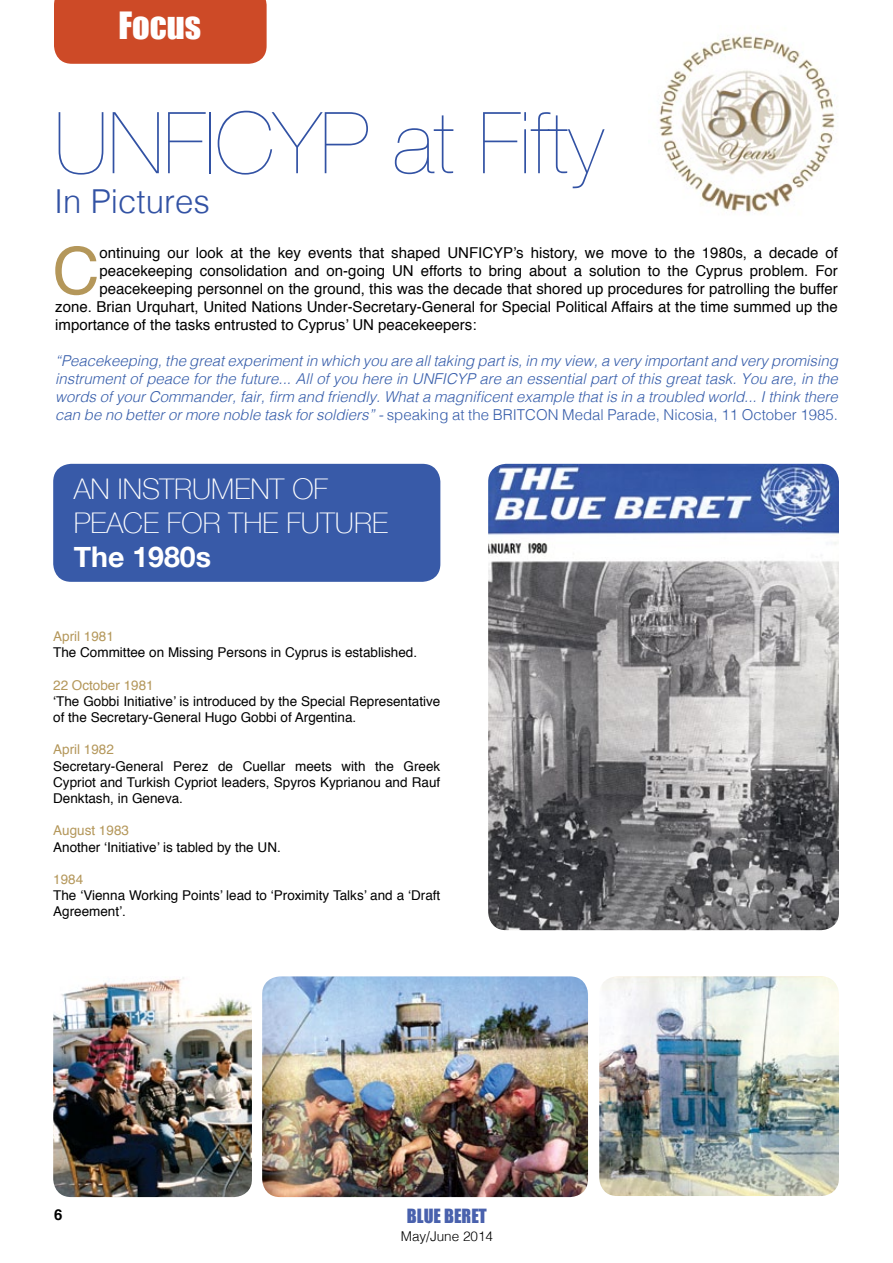
<style>
.page{position:relative;width:893px;height:1263px;background:#fff}
.page>*{position:absolute;margin:0;border:0;box-sizing:border-box;transform-origin:0 0}
.t1{font:200 85.5px "Helvetica Neue";color:#3252a4}
.t2{font:65.25px "Helvetica";color:#b4975a}
.t3{font:34.5px "Impact";color:#fff}
.t4{font:300 33px "Helvetica";color:#3252a4}
.t5{font:100 28.5px/34.2px "Helvetica Neue";color:#fff}
.t6{font:700 28.5px "Helvetica Neue";color:#fff}
.t7{font:18px "Impact";color:#4961ad}
.t8{font:15px "Helvetica";color:#000}
.t9{font:italic 300 15px/18px "Helvetica";color:#365daa;text-align:justify}
.t10{font:700 15px "Helvetica";color:#000}
.t11{font:13.5px/16.2px "Helvetica";color:#000}
.t12{font:13.5px "Helvetica";color:#b4975a}
.t13{font:300 13.5px "Helvetica";color:#000}
.s1{font-style:normal}
</style>
<div class="page">
<div style="left:54px;top:0;width:213px;height:64px;background:#cd4a27"></div>
<img style="left:659px;top:35px;width:176px;height:178px">
<div style="left:53px;top:464px;width:387px;height:118px;background:#385aa8;border-radius:18px"></div>
<img style="left:488px;top:464px;width:351px;height:466px">
<img style="left:262px;top:976px;width:326px;height:221px">
<img style="left:53px;top:977px;width:199px;height:220px">
<img style="left:599px;top:976px;width:240px;height:220px">
<h3 class="t3" style="left:118px;top:-1px;width:84px">Focus</h3>
<h1 class="t1" style="left:54px;top:76px;width:551px">UNFICYP at Fifty</h1>
<h3 class="t4" style="left:54px;top:173px;width:157px">In Pictures</h3>
<h2 class="t2" style="left:52px;top:221px;width:49px">C</h2>
<p class="t8" style="left:99px;top:241px;width:740px">ontinuing our look at the key events that shaped UNFICYP’s history, we move to the 1980s, a decade of</p>
<p class="t8" style="left:99px;top:259px;width:740px">peacekeeping consolidation and on-going UN efforts to bring about a solution to the Cyprus problem. For</p>
<p class="t8" style="left:99px;top:277px;width:740px">peacekeeping personnel on the ground, this was the decade that shored up procedures for patrolling the buffer</p>
<p class="t8" style="left:55px;top:295px;width:784px">zone. Brian Urquhart, United Nations Under-Secretary-General for Special Political Affairs at the time summed up the</p>
<p class="t8" style="left:55px;top:313px;width:423px">importance of the tasks entrusted to Cyprus’ UN peacekeepers:</p>
<p class="t9" style="left:55px;top:351px;width:784px">“Peacekeeping, the great experiment in which you are all taking part is, in my view, a very important and very promising instrument of peace for the future... All of you here in UNFICYP are an essential part of this great task. You are, in the words of your Commander, fair, firm and friendly. What a magnificent example that is in a troubled world... I think there can be no better or more noble task for soldiers” - <span class="s1">speaking at the BRITCON Medal Parade, Nicosia, 11 October 1985.</span></p>
<h3 class="t5" style="left:74px;top:471px;width:316px">AN INSTRUMENT OF<br>PEACE FOR THE FUTURE</h3>
<h3 class="t6" style="left:74px;top:535px;width:139px">The 1980s</h3>
<p class="t12" style="left:53px;top:626px;width:62px">April 1981</p>
<p class="t11" style="left:53px;top:645px;width:365px">The Committee on Missing Persons in Cyprus is established.</p>
<p class="t12" style="left:53px;top:674px;width:102px">22 October 1981</p>
<p class="t11" style="left:53px;top:693px;width:389px">‘The Gobbi Initiative’ is introduced by the Special Representative of the Secretary-General Hugo Gobbi of Argentina.</p>
<p class="t12" style="left:53px;top:739px;width:62px">April 1982</p>
<p class="t11" style="left:53px;top:758px;width:389px;text-align:justify">Secretary-General Perez de Cuellar meets with the Greek Cypriot and Turkish Cypriot leaders, Spyros Kyprianou and Rauf Denktash, in Geneva.</p>
<p class="t12" style="left:53px;top:820px;width:77px">August 1983</p>
<p class="t11" style="left:53px;top:839px;width:229px">Another ‘Initiative’ is tabled by the UN.</p>
<p class="t12" style="left:53px;top:869px;width:32px">1984</p>
<p class="t11" style="left:53px;top:888px;width:389px">The ‘Vienna Working Points’ lead to ‘Proximity Talks’ and a ‘Draft<br>Agreement’.</p>
<p class="t10" style="left:54px;top:1203px;width:10px">6</p>
<p class="t7" style="left:407px;top:1202px;width:57px">BLUE BERET</p>
<p class="t13" style="left:401px;top:1224px;width:94px">May/June 2014</p>
</div>
